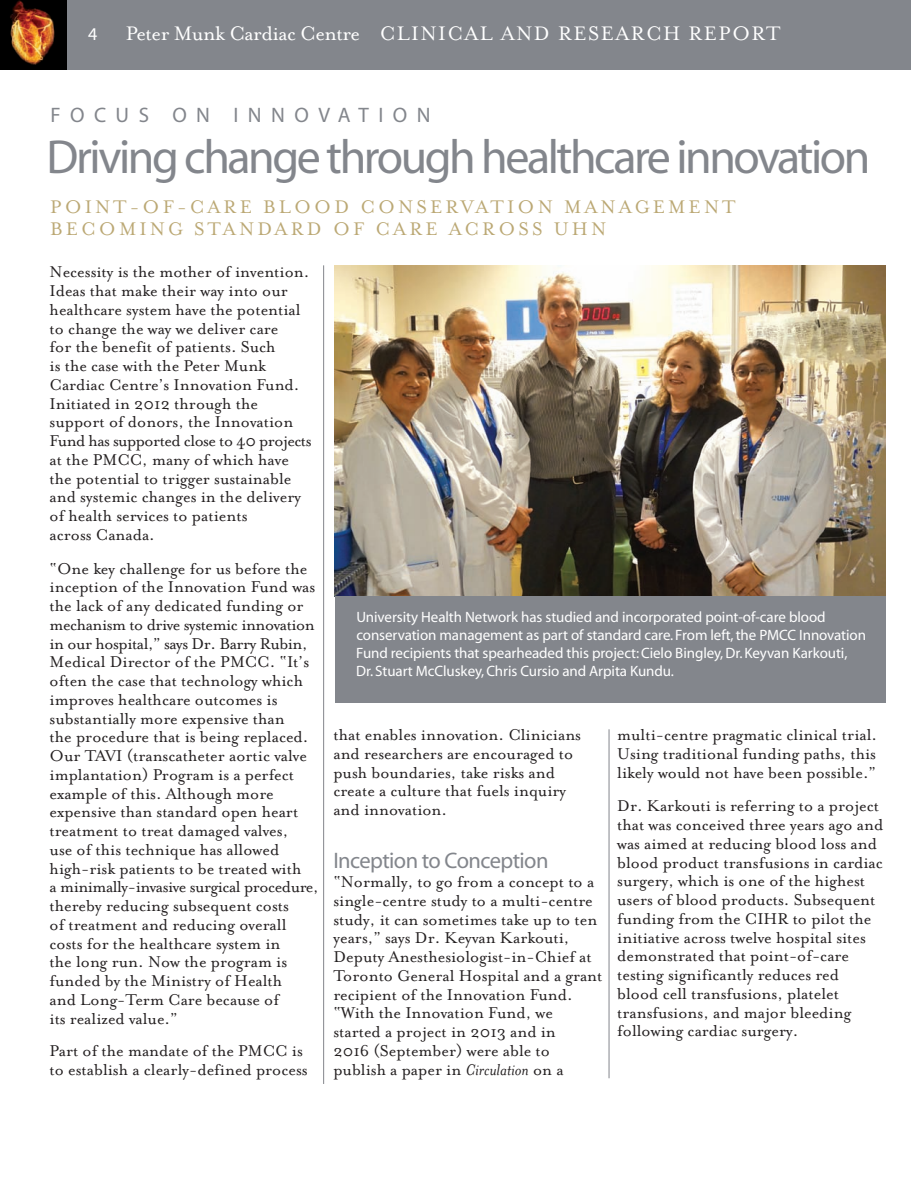
<style>
.page{position:relative;width:911px;height:1181px;background:#fff}
.page>*{position:absolute;margin:0;border:0;box-sizing:border-box;transform-origin:0 0}
.t1{font:48px "Myriad";letter-spacing:-.05em;color:#83868c}
.t2{font:22.5px "Mrs Eaves Roman";letter-spacing:.065em;color:#fff}
.t3{font:22.5px "Myriad";letter-spacing:-.025em;color:#83868c}
.t4{font:21px/22.5px "Mrs Eaves Roman";letter-spacing:.15em;color:#bba874}
.t5{font:21px "Myriad";letter-spacing:.45em;color:#83868c}
.t6{font:18px/18.8px "Mrs Eaves Roman";color:#231f20}
.t7{font:18px "Myriad";color:#fff}
.t8{font:15px/18px "Myriad";letter-spacing:-.005em;color:#fff}
.s1{font-family:"Mrs Eaves";font-style:italic}
</style>
<div class="page">
<div style="left:0;top:0;width:911px;height:69px;background:#83868c"></div>
<img style="left:0;top:0;width:67px;height:69px">
<hr style="left:323px;top:265px;width:1px;height:819px;background:#83868c">
<hr style="left:609px;top:729px;width:1px;height:349px;background:#83868c">
<img style="left:335px;top:265px;width:551px;height:332px">
<div style="left:335px;top:596px;width:550px;height:107px;background:#83868c"></div>
<p class="t7" style="left:88px;top:27px;width:11px">4</p>
<p class="t2" style="left:126px;top:19px;width:656px">Peter Munk Cardiac Centre CLINICAL AND RESEARCH REPORT</p>
<p class="t5" style="left:50px;top:107px;width:382px">FOCUS ON INNOVATION</p>
<h1 class="t1" style="left:47px;top:139px;width:825px">Driving change through healthcare innovation</h1>
<p class="t4" style="left:50px;top:194px;width:687px">POINT-OF-CARE BLOOD CONSERVATION MANAGEMENT<br>BECOMING STANDARD OF CARE ACROSS UHN</p>
<p class="t6" style="left:50px;top:262px;width:263px">Necessity is the mother of invention.<br>Ideas that make their way into our healthcare system have the potential to change the way we deliver care<br>for the benefit of patients. Such<br>is the case with the Peter Munk<br>Cardiac Centre’s Innovation Fund.<br>Initiated in 2012 through the support of donors, the Innovation<br>Fund has supported close to 40 projects at the PMCC, many of which have the potential to trigger sustainable and systemic changes in the delivery of health services to patients<br>across Canada.</p>
<p class="t6" style="left:50px;top:558px;width:271px">“One key challenge for us before the inception of the Innovation Fund was the lack of any dedicated funding or mechanism to drive systemic innovation in our hospital,” says Dr. Barry Rubin, Medical Director of the PMCC. “It’s often the case that technology which improves healthcare outcomes is substantially more expensive than<br>the procedure that is being replaced.<br>Our TAVI (transcatheter aortic valve implantation) Program is a perfect example of this. Although more expensive than standard open heart treatment to treat damaged valves,<br>use of this technique has allowed high-risk patients to be treated with<br>a minimally-invasive surgical procedure, thereby reducing subsequent costs<br>of treatment and reducing overall costs for the healthcare system in<br>the long run. Now the program is funded by the Ministry of Health<br>and Long-Term Care because of<br>its realized value.”</p>
<p class="t6" style="left:50px;top:1040px;width:260px">Part of the mandate of the PMCC is to establish a clearly-defined process</p>
<p class="t8" style="left:356px;top:609px;width:511px">University Health Network has studied and incorporated point-of-care blood conservation management as part of standard care. From left, the PMCC Innovation Fund recipients that spearheaded this project: Cielo Bingley, Dr. Keyvan Karkouti, Dr. Stuart McCluskey, Chris Cursio and Arpita Kundu.</p>
<p class="t6" style="left:333px;top:724px;width:249px">that enables innovation. Clinicians and researchers are encouraged to push boundaries, take risks and create a culture that fuels inquiry and innovation.</p>
<p class="t3" style="left:333px;top:852px;width:217px">Inception to Conception</p>
<p class="t6" style="left:333px;top:871px;width:271px">“Normally, to go from a concept to a single-centre study to a multi-centre study, it can sometimes take up to ten years,” says Dr. Keyvan Karkouti, Deputy Anesthesiologist-in-Chief at Toronto General Hospital and a grant recipient of the Innovation Fund. “With the Innovation Fund, we started a project in 2013 and in<br>2016 (September) were able to publish a paper in <span class="s1">Circulation</span> on a</p>
<p class="t6" style="left:617px;top:724px;width:261px;text-align:justify">multi-centre pragmatic clinical trial.<br>Using traditional funding paths, this likely would not have been possible.”</p>
<p class="t6" style="left:617px;top:796px;width:268px">Dr. Karkouti is referring to a project that was conceived three years ago and was aimed at reducing blood loss and blood product transfusions in cardiac surgery, which is one of the highest users of blood products. Subsequent funding from the CIHR to pilot the initiative across twelve hospital sites demonstrated that point-of-care testing significantly reduces red blood cell transfusions, platelet transfusions, and major bleeding following cardiac surgery.</p>
</div>
